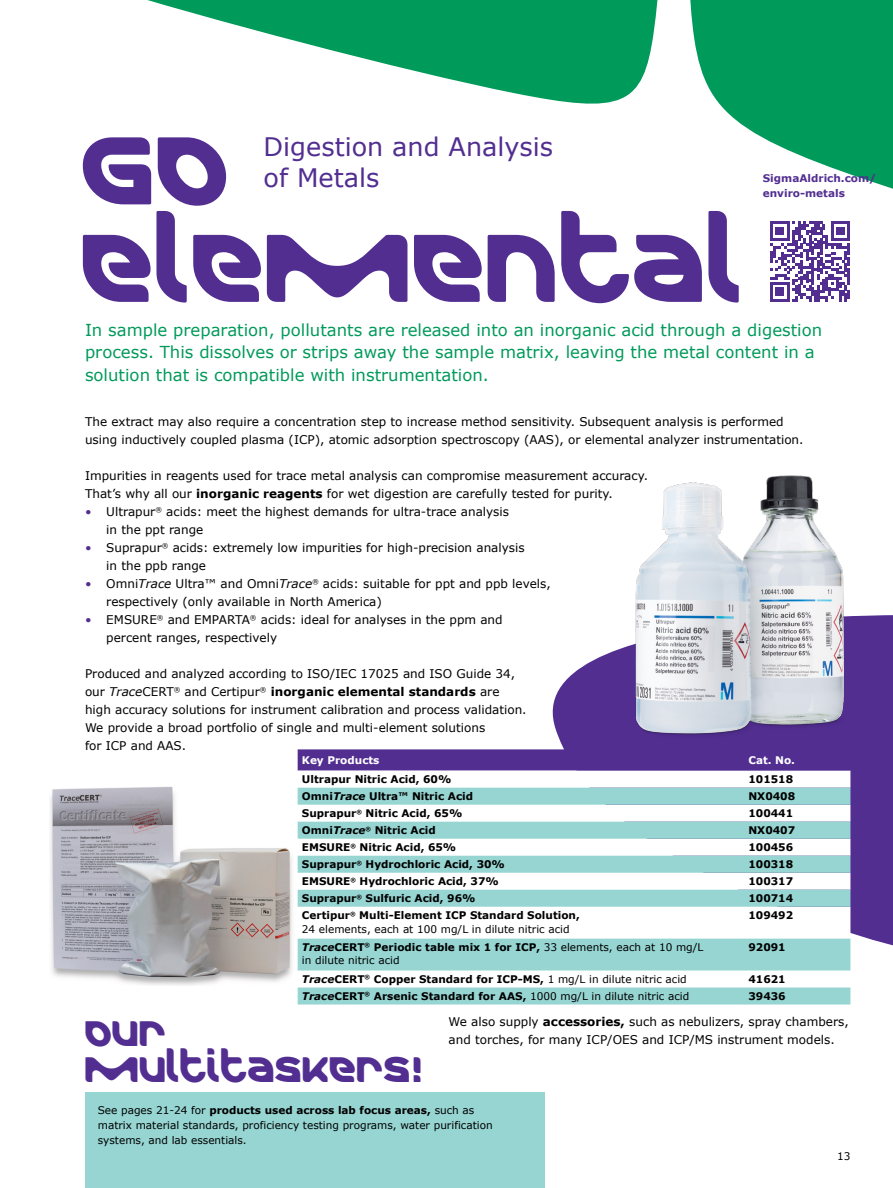
<style>
.page{position:relative;width:893px;height:1188px;background:#fff}
.page>*{position:absolute;margin:0;border:0;box-sizing:border-box;transform-origin:0 0}
.t1{font:97.5px/97.5px "Merck";color:#522e91}
.t2{font:36px/36px "Merck";color:#522e91}
.t3{font:25.5px/31.5px "Verdana";color:#522e91}
.t4{font:16.5px/22.5px "Verdana";color:#009a5a}
.t5{font:12px/18px "Verdana";color:#000}
.t6{font:700 10.5px "Verdana";color:#000}
.t7{font:10.5px/13.5px "Verdana";color:#000}
.t8{font:700 10.5px/15px "Verdana";color:#522e91}
.t9{font:700 10.5px "Verdana";color:#fff}
.s1{font-weight:700}
.s2{color:#522e91}
.s3{font-style:italic}
.s4{font-weight:700;font-style:italic}
.s5{font-weight:400}
</style>
<div class="page">
<svg style="left:147px;top:0;width:746px;height:222px"></svg>
<svg style="left:552px;top:615px;width:341px;height:356px;fill:#522e91"></svg>
<img style="left:602px;top:475px;width:273px;height:293px">
<div style="left:298px;top:749px;width:552px;height:22px;background:#522e91"></div>
<svg style="left:298px;top:771px;width:552px;height:17px"></svg>
<svg style="left:298px;top:788px;width:552px;height:217px;fill:#96d5d2"></svg>
<div style="left:85px;top:1093px;width:459px;height:95px;background:#96d5d2"></div>
<svg style="left:770px;top:222px;width:80px;height:79px"></svg>
<img style="left:50px;top:787px;width:243px;height:199px">
<h3 class="t3" style="left:264px;top:130px;width:291px">Digestion and Analysis of Metals</h3>
<h1 class="t1" style="left:82px;top:111px;width:664px">Go elemental</h1>
<p class="t8" style="left:763px;top:171px;width:115px">SigmaAldrich.com/ enviro-metals</p>
<h3 class="t4" style="left:85px;top:318px;width:739px">In sample preparation, pollutants are released into an inorganic acid through a digestion process. This dissolves or strips away the sample matrix, leaving the metal content in a solution that is compatible with instrumentation.</h3>
<p class="t5" style="left:85px;top:412px;width:720px">The extract may also require a concentration step to increase method sensitivity. Subsequent analysis is performed using inductively coupled plasma (ICP), atomic adsorption spectroscopy (AAS), or elemental analyzer instrumentation.</p>
<p class="t5" style="left:85px;top:466px;width:565px">Impurities in reagents used for trace metal analysis can compromise measurement accuracy.<br>That’s why all our <span class="s1">inorganic reagents</span> for wet digestion are carefully tested for purity.</p>
<p class="t5" style="left:106px;top:502px;width:404px;text-indent:-21px"><span class="s2">•</span> Ultrapur<sup>®</sup> acids: meet the highest demands for ultra-trace analysis in the ppt range</p>
<p class="t5" style="left:106px;top:538px;width:420px;text-indent:-21px"><span class="s2">•</span> Suprapur<sup>®</sup> acids: extremely low impurities for high-precision analysis in the ppb range</p>
<p class="t5" style="left:106px;top:574px;width:446px;text-indent:-21px"><span class="s2">•</span> Omni<span class="s3">Trace</span> Ultra™ and Omni<span class="s3">Trace</span><sup>®</sup> acids: suitable for ppt and ppb levels, respectively (only available in North America)</p>
<p class="t5" style="left:106px;top:610px;width:398px;text-indent:-21px"><span class="s2">•</span> EMSURE<sup>®</sup> and EMPARTA<sup>®</sup> acids: ideal for analyses in the ppm and percent ranges, respectively</p>
<p class="t5" style="left:85px;top:664px;width:443px">Produced and analyzed according to ISO/IEC 17025 and ISO Guide 34, our <span class="s3">Trace</span>CERT<sup>®</sup> and Certipur<sup>®</sup> <span class="s1">inorganic elemental standards</span> are high accuracy solutions for instrument calibration and process validation.<br>We provide a broad portfolio of single and multi-element solutions<br>for ICP and AAS.</p>
<p class="t9" style="left:302px;top:753px;width:79px">Key Products</p>
<p class="t9" style="left:748px;top:753px;width:48px">Cat. No.</p>
<p class="t6" style="left:302px;top:772px;width:151px">Ultrapur Nitric Acid, 60%</p>
<p class="t6" style="left:748px;top:772px;width:46px">101518</p>
<p class="t6" style="left:302px;top:789px;width:173px">Omni<span class="s3">Trace</span> Ultra™ Nitric Acid</p>
<p class="t6" style="left:748px;top:789px;width:48px">NX0408</p>
<p class="t6" style="left:302px;top:806px;width:162px">Suprapur<sup>®</sup> Nitric Acid, 65%</p>
<p class="t6" style="left:748px;top:806px;width:46px">100441</p>
<p class="t6" style="left:302px;top:823px;width:135px">Omni<span class="s3">Trace</span><sup>®</sup> Nitric Acid</p>
<p class="t6" style="left:748px;top:823px;width:48px">NX0407</p>
<p class="t6" style="left:302px;top:840px;width:156px">EMSURE<sup>®</sup> Nitric Acid, 65%</p>
<p class="t6" style="left:748px;top:840px;width:46px">100456</p>
<p class="t6" style="left:302px;top:857px;width:205px">Suprapur<sup>®</sup> Hydrochloric Acid, 30%</p>
<p class="t6" style="left:748px;top:857px;width:46px">100318</p>
<p class="t6" style="left:302px;top:874px;width:198px">EMSURE<sup>®</sup> Hydrochloric Acid, 37%</p>
<p class="t6" style="left:748px;top:874px;width:46px">100317</p>
<p class="t6" style="left:302px;top:891px;width:175px">Suprapur<sup>®</sup> Sulfuric Acid, 96%</p>
<p class="t6" style="left:748px;top:891px;width:46px">100714</p>
<p class="t7" style="left:302px;top:908px;width:279px"><span class="s1">Certipur</span><sup>®</sup> <span class="s1">Multi-Element ICP Standard Solution,<br></span>24 elements, each at 100 mg/L in dilute nitric acid</p>
<p class="t6" style="left:748px;top:908px;width:46px">109492</p>
<p class="t7" style="left:302px;top:940px;width:403px"><span class="s4">Trace</span><span class="s1">CERT</span><sup>®</sup> <span class="s1">Periodic table mix 1 for ICP,</span> 33 elements, each at 10 mg/L in dilute nitric acid</p>
<p class="t6" style="left:748px;top:940px;width:39px">92091</p>
<p class="t6" style="left:302px;top:972px;width:386px"><span class="s3">Trace</span>CERT<sup>®</sup> Copper Standard for ICP-MS, <span class="s5">1 mg/L in dilute nitric acid</span></p>
<p class="t6" style="left:748px;top:972px;width:39px">41621</p>
<p class="t6" style="left:302px;top:989px;width:389px"><span class="s3">Trace</span>CERT<sup>®</sup> Arsenic Standard for AAS, <span class="s5">1000 mg/L in dilute nitric acid</span></p>
<p class="t6" style="left:748px;top:989px;width:39px">39436</p>
<h2 class="t2" style="left:85px;top:1012px;width:341px">Our multitaskers!</h2>
<p class="t5" style="left:449px;top:1013px;width:402px">We also supply <span class="s1">accessories,</span> such as nebulizers, spray chambers, and torches, for many ICP/OES and ICP/MS instrument models.</p>
<p class="t7" style="left:98px;top:1102px;width:396px;line-height:15px">See pages 21-24 for <span class="s1">products used across lab focus areas,</span> such as matrix material standards, proficiency testing programs, water purification systems, and lab essentials.</p>
<p class="t7" style="left:837px;top:1150px;width:15px">13</p>
</div>
